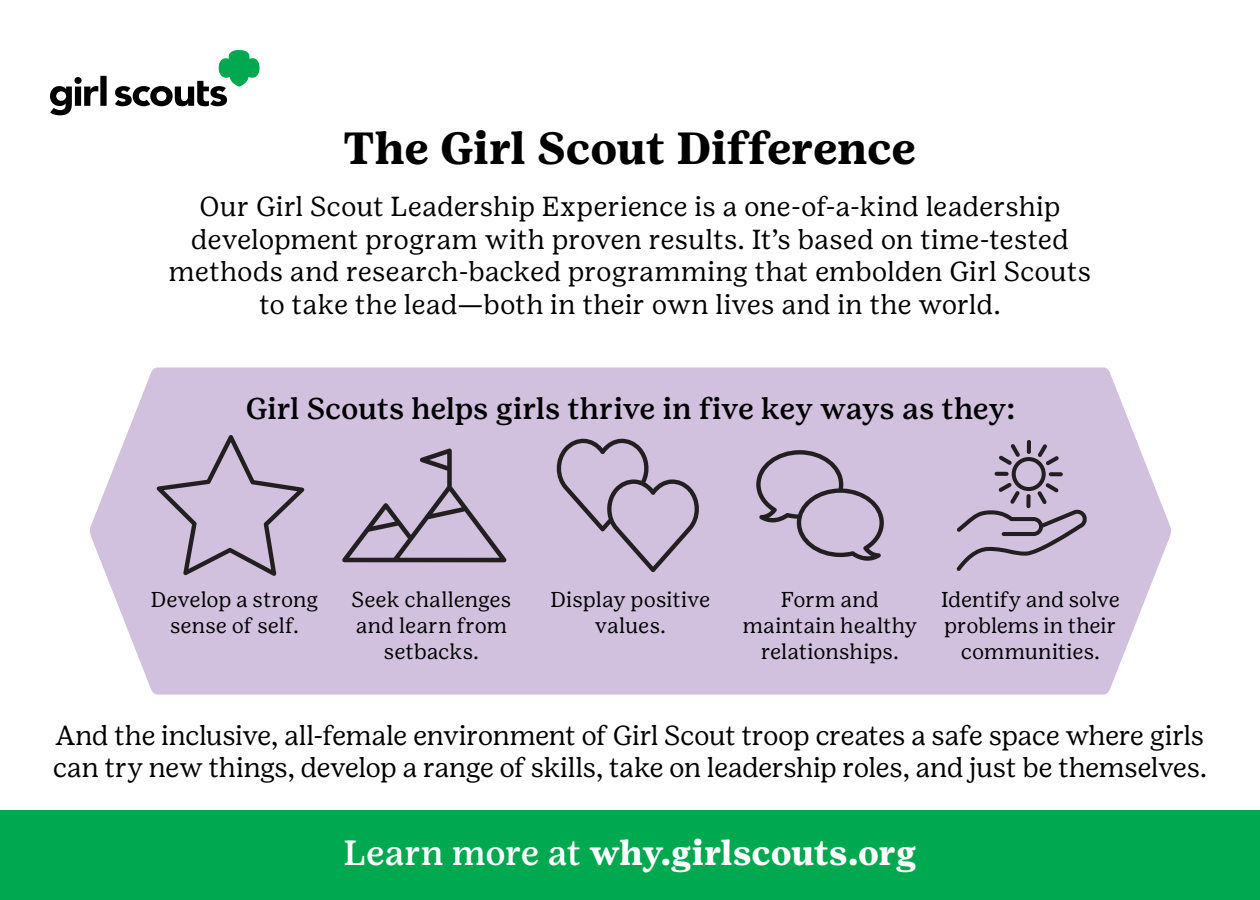
<style>
.page{position:relative;width:1260px;height:900px;background:#fff}
.page>*{position:absolute;margin:0;border:0;box-sizing:border-box;transform-origin:0 0}
.t1{font:700 45px "Girl Scout Text";letter-spacing:-.01em;color:#000}
.t2{font:700 35px "Girl Scout Text";letter-spacing:-.005em;color:#fff}
.t3{font:500 30px "Girl Scout Text";letter-spacing:-.005em;color:#000}
.t4{font:27.5px/32.5px "Girl Scout Text";letter-spacing:-.01em;color:#000}
.t5{font:21.5px/25.8px "Girl Scout Text";color:#000;text-align:center}
.s1{font-weight:500}
</style>
<div class="page">
<div style="left:0;top:810px;width:1260px;height:90px;background:#00a850"></div>
<svg style="left:50px;top:50px;width:210px;height:65px"></svg>
<svg style="left:90px;top:368px;width:1081px;height:327px;background:#d4c4e0"></svg>
<svg style="left:157px;top:435px;width:147px;height:141px;background:#beafca"></svg>
<svg style="left:342px;top:449px;width:164px;height:113px;background:#b8a9c3"></svg>
<svg style="left:557px;top:439px;width:142px;height:133px;background:#bcadc7"></svg>
<svg style="left:756px;top:450px;width:128px;height:111px;background:#b8a9c3"></svg>
<svg style="left:957px;top:440px;width:130px;height:131px;background:#b8a9c3"></svg>
<h1 class="t1" style="left:344px;top:122px;width:574px">The Girl Scout Difference</h1>
<p class="t4" style="left:169px;top:191px;width:924px;text-align:center">Our Girl Scout Leadership Experience is a one-of-a-kind leadership development program with proven results. It’s based on time-tested methods and research-backed programming that embolden Girl Scouts to take the lead—both in their own lives and in the world.</p>
<p class="t3" style="left:246px;top:391px;width:771px">Girl Scouts helps girls thrive in five key ways as they:</p>
<p class="t5" style="left:151px;top:587px;width:169px">Develop a strong sense of self.</p>
<p class="t5" style="left:352px;top:587px;width:161px">Seek challenges and learn from setbacks.</p>
<p class="t5" style="left:551px;top:587px;width:161px">Display positive values.</p>
<p class="t5" style="left:743px;top:587px;width:176px">Form and maintain healthy relationships.</p>
<p class="t5" style="left:941px;top:587px;width:180px">Identify and solve problems in their communities.</p>
<p class="t4" style="left:53px;top:719px;width:1156px">And the inclusive, all-female environment of Girl Scout troop creates a safe space where girls can try new things, develop a range of skills, take on leadership roles, and just be themselves.</p>
<p class="t2" style="left:343px;top:833px;width:575px"><span class="s1">Learn more at</span> why.girlscouts.org</p>
</div>
